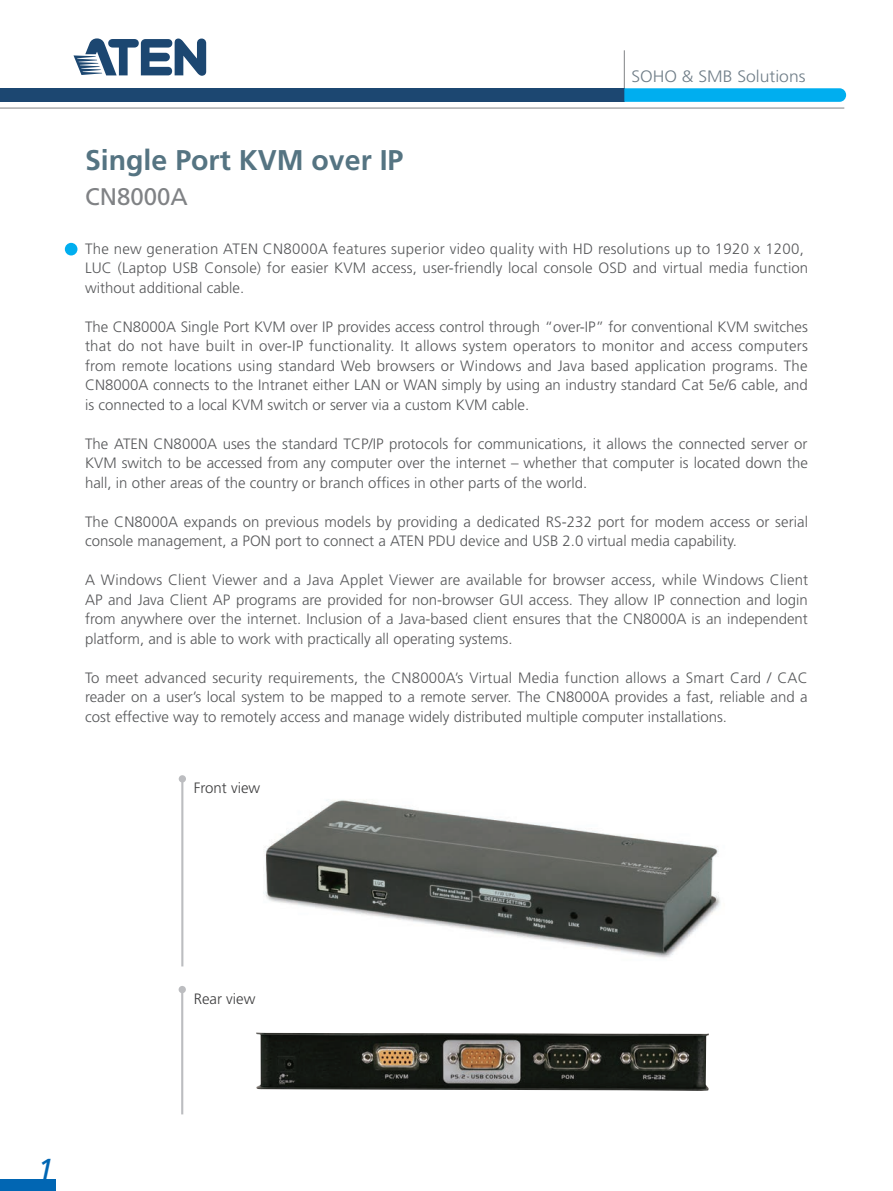
<style>
.page{position:relative;width:893px;height:1191px;background:#fff}
.page>*{position:absolute;margin:0;border:0;box-sizing:border-box;transform-origin:0 0}
.t1{font:italic 30.3px "Frutiger";color:#0166b3}
.t2{font:700 28.5px "Frutiger";color:#557482}
.t3{font:24px "Frutiger";color:#808285}
.t4{font:300 16.5px "Frutiger";color:#707e88;scale:1.06 1}
.t5{font:300 15px/19.5px "Frutiger";color:#57585a;text-align:justify}
.t6{font:300 15px "Frutiger";color:#3e3e3f}
</style>
<div class="page">
<svg style="left:74px;top:38px;width:132px;height:38px"></svg>
<hr style="left:624px;top:50px;width:1px;height:39px;background:#808285">
<div style="left:0;top:88px;width:625px;height:14px;background:#1c4771"></div>
<hr style="left:0;top:108px;width:844px;height:1px;background:#808285">
<svg style="left:624px;top:88px;width:222px;height:14px;background:#09b0ef"></svg>
<div style="left:0;top:1179px;width:55px;height:12px;background:#0166b3"></div>
<div style="left:65px;top:243px;width:12px;height:12px;background:#00aeef;border-radius:50%"></div>
<img style="left:263px;top:800px;width:457px;height:158px">
<div style="left:179px;top:775px;width:7px;height:7px;background:#bcbdc0;border-radius:50%"></div>
<hr style="left:181px;top:779px;width:2px;height:187px;background:#bcbdc0">
<div style="left:179px;top:986px;width:7px;height:7px;background:#bcbdc0;border-radius:50%"></div>
<hr style="left:181px;top:990px;width:2px;height:124px;background:#bcbdc0">
<img style="left:256px;top:1032px;width:453px;height:59px">
<h2 class="t2" style="left:85px;top:144px;width:320px">Single Port KVM over IP</h2>
<h3 class="t3" style="left:85px;top:183px;width:104px">CN8000A</h3>
<p class="t4" style="left:631px;top:67px;width:166px">SOHO &amp; SMB Solutions</p>
<p class="t5" style="left:85px;top:239px;width:725px;text-align:left">The new generation ATEN CN8000A features superior video quality with HD resolutions up to 1920 x 1200,<br>LUC (Laptop USB Console) for easier KVM access, user-friendly local console OSD and virtual media function without additional cable.</p>
<p class="t5" style="left:85px;top:317px;width:724px">The CN8000A Single Port KVM over IP provides access control through “over-IP” for conventional KVM switches that do not have built in over-IP functionality. It allows system operators to monitor and access computers from remote locations using standard Web browsers or Windows and Java based application programs. The CN8000A connects to the Intranet either LAN or WAN simply by using an industry standard Cat 5e/6 cable, and is connected to a local KVM switch or server via a custom KVM cable.</p>
<p class="t5" style="left:85px;top:434px;width:724px">The ATEN CN8000A uses the standard TCP/IP protocols for communications, it allows the connected server or KVM switch to be accessed from any computer over the internet – whether that computer is located down the hall, in other areas of the country or branch offices in other parts of the world.</p>
<p class="t5" style="left:85px;top:512px;width:725px">The CN8000A expands on previous models by providing a dedicated RS-232 port for modem access or serial console management, a PON port to connect a ATEN PDU device and USB 2.0 virtual media capability.</p>
<p class="t5" style="left:85px;top:570px;width:725px">A Windows Client Viewer and a Java Applet Viewer are available for browser access, while Windows Client AP and Java Client AP programs are provided for non-browser GUI access. They allow IP connection and login from anywhere over the internet. Inclusion of a Java-based client ensures that the CN8000A is an independent platform, and is able to work with practically all operating systems.</p>
<p class="t5" style="left:85px;top:668px;width:724px">To meet advanced security requirements, the CN8000A’s Virtual Media function allows a Smart Card / CAC reader on a user’s local system to be mapped to a remote server. The CN8000A provides a fast, reliable and a cost effective way to remotely access and manage widely distributed multiple computer installations.</p>
<p class="t6" style="left:194px;top:779px;width:68px">Front view</p>
<h1 class="t1" style="left:38px;top:1152px;width:18px">1</h1>
<p class="t6" style="left:194px;top:990px;width:63px">Rear view</p>
</div>
